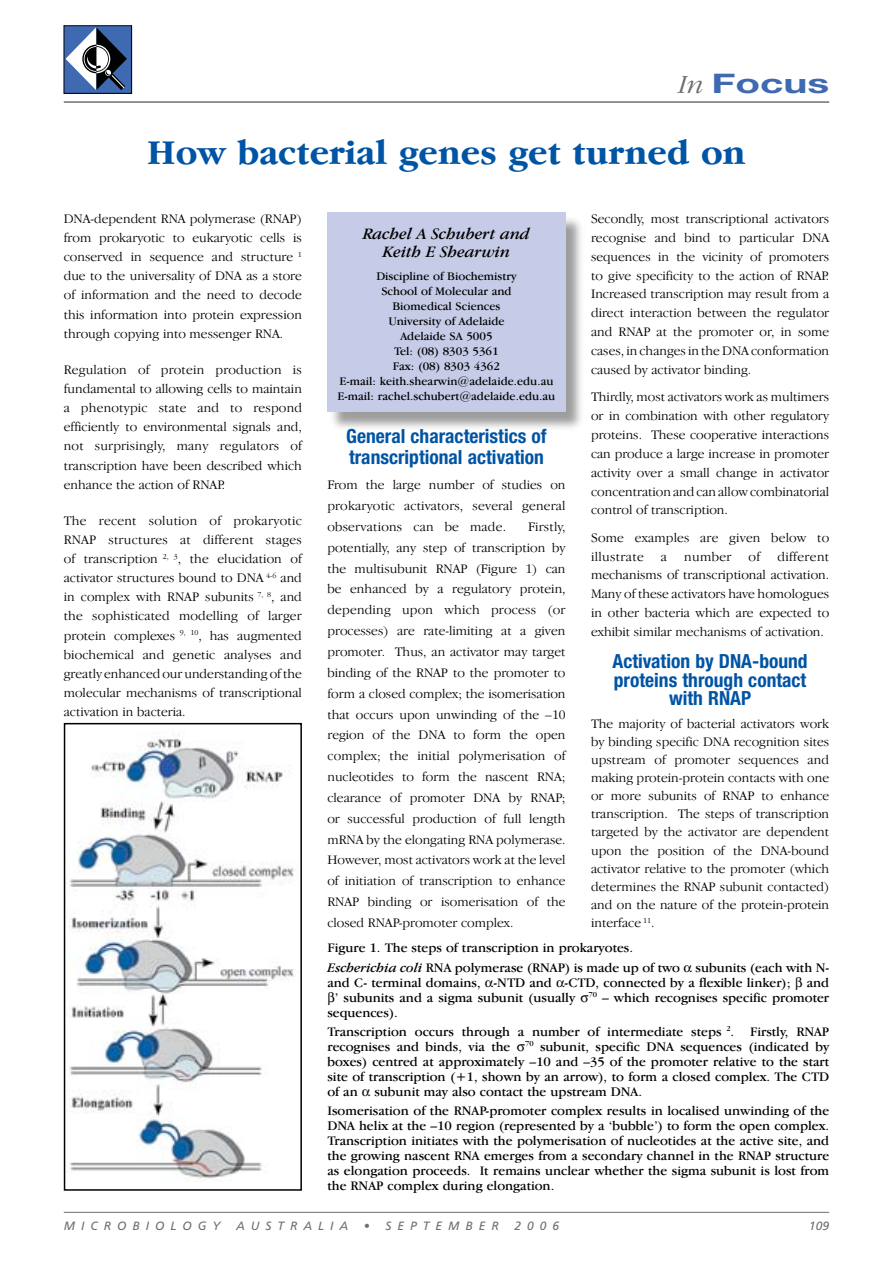
<style>
.page{position:relative;width:893px;height:1263px;background:#fff}
.page>*{position:absolute;margin:0;border:0;box-sizing:border-box;transform-origin:0 0}
.t1{font:700 36px "Garamond IT Cby BT";color:#0054a4}
.t2{font:700 27px "Helvetica Neue";color:#3f6ab1;scale:1.5 1}
.t3{font:700 condensed 19.5px/18.9px "Helvetica Neue";color:#0054a4}
.t4{font:italic 16.5px/18px "Garamond IT Cby BT";color:#000;text-align:center}
.t5{font:300 13.5px/19.2px "Garamond IT Cby BT";color:#000;text-align:justify}
.t6{font:13.5px/15px "Garamond IT Cby BT";color:#000;text-align:justify}
.t7{font:12px/15px "Garamond IT Cby BT";color:#000;text-align:center}
.t8{font:italic 12px "Frutiger";letter-spacing:.5em;color:#6d6f71}
.s1{font-family:"Garamond IT Cby BT";font-weight:300;font-style:italic;color:#6d6f71}
.s2{font-style:italic}
</style>
<div class="page">
<hr style="left:64px;top:1212px;width:765px;height:1px;background:#6d6f71">
<hr style="left:64px;top:101px;width:765px;height:2px;background:#6d6f71">
<div style="left:64px;top:26px;width:68px;height:67px;background:#3f6ab1"></div>
<svg style="left:66px;top:28px;width:61px;height:62px"></svg>
<div style="left:64px;top:26px;width:68px;height:68px;border:1px solid #000"></div>
<div style="left:329px;top:214px;width:257px;height:218px;background:#000;opacity:.39"></div>
<div style="left:327px;top:213px;width:239px;height:199px;background:#c6cce7"></div>
<img style="left:68px;top:732px;width:227px;height:447px">
<div style="left:64px;top:723px;width:238px;height:468px;border:2px solid #000"></div>
<h2 class="t2" style="left:679px;top:67px;width:102px"><span class="s1">In</span> Focus</h2>
<h1 class="t1" style="left:147px;top:132px;width:600px">How bacterial genes get turned on</h1>
<p class="t5" style="left:64px;top:209px;width:240px">DNA-dependent RNA polymerase (RNAP) from prokaryotic to eukaryotic cells is conserved in sequence and structure <sup>1 </sup>due to the universality of DNA as a store of information and the need to decode this information into protein expression through copying into messenger RNA.</p>
<p class="t5" style="left:64px;top:360px;width:240px">Regulation of protein production is fundamental to allowing cells to maintain a phenotypic state and to respond efficiently to environmental signals and, not surprisingly, many regulators of transcription have been described which enhance the action of RNAP.</p>
<p class="t5" style="left:64px;top:511px;width:240px">The recent solution of prokaryotic RNAP structures at different stages of transcription <sup>2,</sup> <sup>3</sup>, the elucidation of activator structures bound to DNA <sup>4-6</sup> and in complex with RNAP subunits <sup>7,</sup> <sup>8</sup>, and the sophisticated modelling of larger protein complexes <sup>9,</sup> <sup>10</sup>, has augmented biochemical and genetic analyses and greatly enhanced our understanding of the molecular mechanisms of transcriptional activation in bacteria.</p>
<p class="t4" style="left:363px;top:224px;width:168px">Rachel A Schubert and<br>Keith E Shearwin</p>
<p class="t7" style="left:338px;top:268px;width:219px">Discipline of Biochemistry<br>School of Molecular and<br>Biomedical Sciences<br>University of Adelaide<br>Adelaide SA 5005<br>Tel: (08) 8303 5361<br>Fax: (08) 8303 4362<br>E-mail: keith.shearwin@adelaide.edu.au<br>E-mail: rachel.schubert@adelaide.edu.au</p>
<h3 class="t3" style="left:346px;top:426px;width:202px;line-height:20.9px">General characteristics of transcriptional activation</h3>
<p class="t5" style="left:327px;top:474px;width:240px;line-height:20.9px">From the large number of studies on prokaryotic activators, several general observations can be made.</p>
<p class="t5" style="left:327px;top:516px;width:240px;line-height:20.9px;text-indent:201px">Firstly, potentially, any step of transcription by the multisubunit RNAP (Figure 1) can be enhanced by a regulatory protein, depending upon which process (or processes) are rate-limiting at a given promoter. Thus, an activator may target binding of the RNAP to the promoter to form a closed complex; the isomerisation that occurs upon unwinding of the –10 region of the DNA to form the open complex; the initial polymerisation of nucleotides to form the nascent RNA; clearance of promoter DNA by RNAP; or successful production of full length mRNA by the elongating RNA polymerase.<br>However, most activators work at the level of initiation of transcription to enhance RNAP binding or isomerisation of the closed RNAP-promoter complex.</p>
<p class="t5" style="left:591px;top:209px;width:240px">Secondly, most transcriptional activators recognise and bind to particular DNA sequences in the vicinity of promoters to give specificity to the action of RNAP.<br>Increased transcription may result from a direct interaction between the regulator and RNAP at the promoter or, in some cases, in changes in the DNA conformation caused by activator binding.</p>
<p class="t5" style="left:591px;top:387px;width:240px">Thirdly, most activators work as multimers or in combination with other regulatory proteins. These cooperative interactions can produce a large increase in promoter activity over a small change in activator concentration and can allow combinatorial control of transcription.</p>
<p class="t5" style="left:591px;top:528px;width:240px">Some examples are given below to illustrate</p>
<p class="t5" style="left:591px;top:547px;width:240px;text-indent:186px">different mechanisms of transcriptional activation.<br>Many of these activators have homologues in other bacteria which are expected to exhibit similar mechanisms of activation.</p>
<h3 class="t3" style="left:613px;top:651px;width:197px;text-align:center">Activation by DNA-bound proteins through contact with RNAP</h3>
<p class="t5" style="left:591px;top:714px;width:240px;line-height:18.1px">The majority of bacterial activators work by binding specific DNA recognition sites upstream of promoter sequences and making protein-protein contacts with one or more subunits of RNAP to enhance transcription. The steps of transcription targeted by the activator are dependent upon the position of the DNA-bound activator relative to the promoter (which determines the RNAP subunit contacted) and on the nature of the protein-protein interface <sup>11</sup>.</p>
<p class="t5" style="left:661px;top:546px;width:8px">a</p>
<p class="t5" style="left:684px;top:546px;width:49px">number</p>
<p class="t5" style="left:749px;top:546px;width:13px">of</p>
<p class="t6" style="left:327px;top:938px;width:503px;line-height:19.2px">Figure 1. The steps of transcription in prokaryotes.<br><span class="s2">Escherichia coli</span> RNA polymerase (RNAP) is made up of two subunits (each with N-</p>
<p class="t6" style="left:327px;top:974px;width:503px">and C- terminal domains, -NTD and -CTD, connected by a flexible linker); and</p>
<p class="t6" style="left:335px;top:989px;width:496px">’ subunits and a sigma subunit (usually <sup>70</sup> – which recognises specific promoter</p>
<p class="t6" style="left:327px;top:1004px;width:72px">sequences).</p>
<p class="t6" style="left:327px;top:1024px;width:503px">Transcription occurs through a number of intermediate steps <sup>2</sup>. Firstly, RNAP recognises and binds, via the <sup>70</sup> subunit, specific DNA sequences (indicated by boxes) centred at approximately –10 and –35 of the promoter relative to the start site of transcription (+1, shown by an arrow), to form a closed complex. The CTD of an subunit may also contact the upstream DNA.</p>
<p class="t6" style="left:327px;top:1103px;width:503px">Isomerisation of the RNAP-promoter complex results in localised unwinding of the DNA helix at the –10 region (represented by a ‘bubble’) to form the open complex.<br>Transcription initiates with the polymerisation of nucleotides at the active site, and the growing nascent RNA emerges from a secondary channel in the RNAP structure as elongation proceeds. It remains unclear whether the sigma subunit is lost from the RNAP complex during elongation.</p>
<p class="t8" style="left:64px;top:1218px;width:158px">MICROBIOLOGY</p>
<p class="t8" style="left:236px;top:1218px;width:113px">AUSTRALIA</p>
<p class="t8" style="left:364px;top:1218px;width:137px">• SEPTEMBER</p>
<p class="t8" style="left:514px;top:1218px;width:46px">2006</p>
<p class="t8" style="left:809px;top:1218px;width:22px">109</p>
</div>
